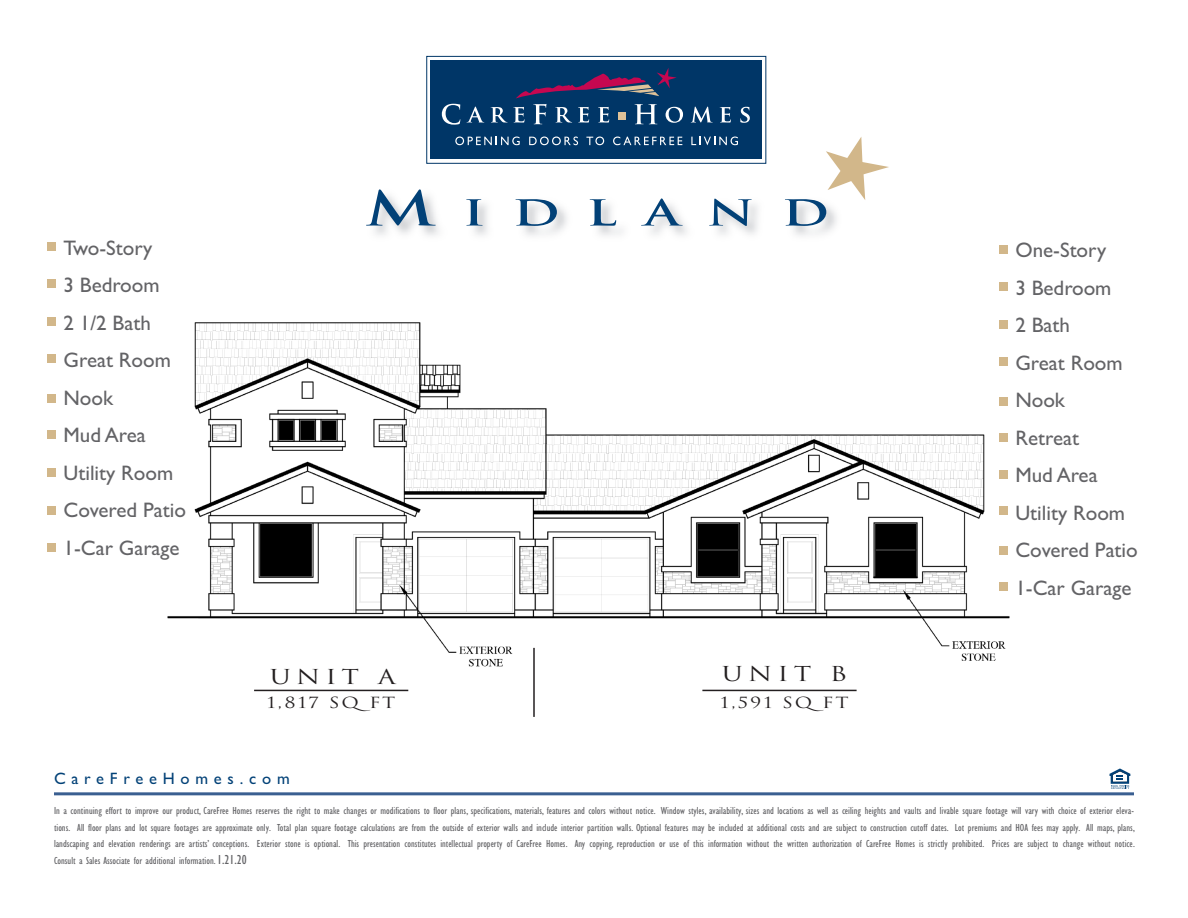
<style>
.page{position:relative;width:1188px;height:918px;background:#fff}
.page>*{position:absolute;margin:0;border:0;box-sizing:border-box;transform-origin:0 0}
.t1{font:700 34.95px "Trajan";letter-spacing:.535em;color:#024177;scale:1.45 1}
.t2{font:21px/37.5px "Gill Sans";color:#636366}
.t3{font:20.1px "Trajan";letter-spacing:.2em;color:#231f20;scale:1.27 1}
.t4{font:16.5px "Gill Sans";letter-spacing:.35em;color:#024177}
.t5{font:15px "Trajan";letter-spacing:.095em;color:#231f20;scale:1.27 1}
.t6{font:condensed 13.5px "Gill Sans";color:#636366}
.t7{font:condensed 10.5px/16.5px "Gill Sans";color:#636366;text-align:justify}
.s1{font-size:46.5px}
</style>
<div class="page">
<img style="left:167px;top:323px;width:842px;height:344px">
<div style="left:430px;top:60px;width:332px;height:99px;background:#003667"></div>
<svg style="left:516px;top:68px;width:161px;height:30px"></svg>
<div style="left:426px;top:56px;width:340px;height:108px;border:1px solid #003667"></div>
<svg style="left:455px;top:137px;width:65px;height:8px"></svg>
<svg style="left:529px;top:137px;width:49px;height:8px"></svg>
<svg style="left:586px;top:137px;width:18px;height:8px"></svg>
<svg style="left:613px;top:137px;width:69px;height:8px"></svg>
<svg style="left:691px;top:137px;width:47px;height:8px"></svg>
<svg style="left:442px;top:104px;width:18px;height:21px"></svg>
<svg style="left:468px;top:107px;width:15px;height:15px"></svg>
<svg style="left:491px;top:107px;width:34px;height:16px"></svg>
<svg style="left:533px;top:104px;width:14px;height:20px"></svg>
<svg style="left:555px;top:107px;width:16px;height:15px"></svg>
<svg style="left:578px;top:107px;width:11px;height:16px"></svg>
<svg style="left:598px;top:107px;width:11px;height:16px"></svg>
<div style="left:618px;top:113px;width:7px;height:7px;background:#dfc298"></div>
<svg style="left:635px;top:104px;width:22px;height:20px"></svg>
<svg style="left:666px;top:107px;width:17px;height:16px"></svg>
<svg style="left:692px;top:107px;width:20px;height:15px"></svg>
<svg style="left:720px;top:107px;width:11px;height:16px"></svg>
<svg style="left:740px;top:107px;width:10px;height:16px"></svg>
<hr style="left:54px;top:792px;width:1080px;height:3px;background:#3a5f91">
<svg style="left:1110px;top:768px;width:20px;height:21px"></svg>
<hr style="left:254px;top:690px;width:154px;height:1px;background:#231f20">
<hr style="left:702px;top:690px;width:155px;height:1px;background:#231f20">
<svg style="left:826px;top:137px;width:63px;height:63px"></svg>
<div style="left:48px;top:243px;width:8px;height:8px;background:#d2b78a"></div>
<div style="left:48px;top:279px;width:8px;height:9px;background:#d2b78a"></div>
<div style="left:48px;top:318px;width:8px;height:8px;background:#d2b78a"></div>
<div style="left:48px;top:355px;width:8px;height:8px;background:#d2b78a"></div>
<div style="left:48px;top:395px;width:8px;height:8px;background:#d2b78a"></div>
<div style="left:48px;top:430px;width:8px;height:9px;background:#d2b78a"></div>
<div style="left:48px;top:468px;width:8px;height:8px;background:#d2b78a"></div>
<div style="left:48px;top:506px;width:8px;height:8px;background:#d2b78a"></div>
<div style="left:48px;top:543px;width:8px;height:8px;background:#d2b78a"></div>
<div style="left:999px;top:246px;width:9px;height:8px;background:#d2b78a"></div>
<div style="left:999px;top:282px;width:9px;height:9px;background:#d2b78a"></div>
<div style="left:999px;top:320px;width:9px;height:9px;background:#d2b78a"></div>
<div style="left:999px;top:357px;width:9px;height:9px;background:#d2b78a"></div>
<div style="left:999px;top:398px;width:9px;height:8px;background:#d2b78a"></div>
<div style="left:999px;top:433px;width:9px;height:9px;background:#d2b78a"></div>
<div style="left:999px;top:471px;width:9px;height:8px;background:#d2b78a"></div>
<div style="left:999px;top:507px;width:9px;height:8px;background:#d2b78a"></div>
<div style="left:999px;top:582px;width:9px;height:8px;background:#d2b78a"></div>
<div style="left:999px;top:546px;width:9px;height:8px;background:#d2b78a"></div>
<hr style="left:533px;top:648px;width:2px;height:69px;background:#231f20">
<h1 class="t1" style="left:365px;top:193px;width:322px"><span class="s1">M</span>IDLAND</h1>
<h2 class="t2" style="left:64px;top:229px;width:124px">Two-Story<br>3 Bedroom<br>2 1/2 Bath<br>Great Room<br>Nook<br>Mud Area<br>Utility Room<br>Covered Patio<br>1-Car Garage</h2>
<h2 class="t2" style="left:1015px;top:231px;width:124px">One-Story<br>3 Bedroom<br>2 Bath<br>Great Room<br>Nook<br>Retreat<br>Mud Area<br>Utility Room<br>Covered Patio<br>1-Car Garage</h2>
<h3 class="t3" style="left:270px;top:665px;width:101px">Unit A</h3>
<h3 class="t5" style="left:267px;top:694px;width:103px">1,817 SQFt</h3>
<h3 class="t4" style="left:54px;top:769px;width:237px">CareFreeHomes.com</h3>
<h3 class="t3" style="left:722px;top:662px;width:100px">Unit B</h3>
<h3 class="t5" style="left:720px;top:694px;width:103px">1,591 SQFt</h3>
<p class="t7" style="left:54px;top:803px;width:1082px">In a continuing effort to improve our product, CareFree Homes reserves the right to make changes or modifications to floor plans, specifications, materials, features and colors without notice. Window styles, availability, sizes and locations as well as ceiling heights and vaults and livable square footage will vary with choice of exterior eleva&shy;tions. All floor plans and lot square footages are approximate only. Total plan square footage calculations are from the outside of exterior walls and include interior partition walls. Optional features may be included at additional costs and are subject to construction cutoff dates. Lot premiums and HOA fees may apply. All maps, plans, landscaping and elevation renderings are artists’ conceptions. Exterior stone is optional. This presentation constitutes intellectual property of CareFree Homes. Any copying, reproduction or use of this information without the written authorization of CareFree Homes is strictly prohibited. Prices are subject to change without notice.<br>Consult a Sales Associate for additional information.</p>
<p class="t6" style="left:217px;top:854px;width:31px">1.21.20</p>
</div>
